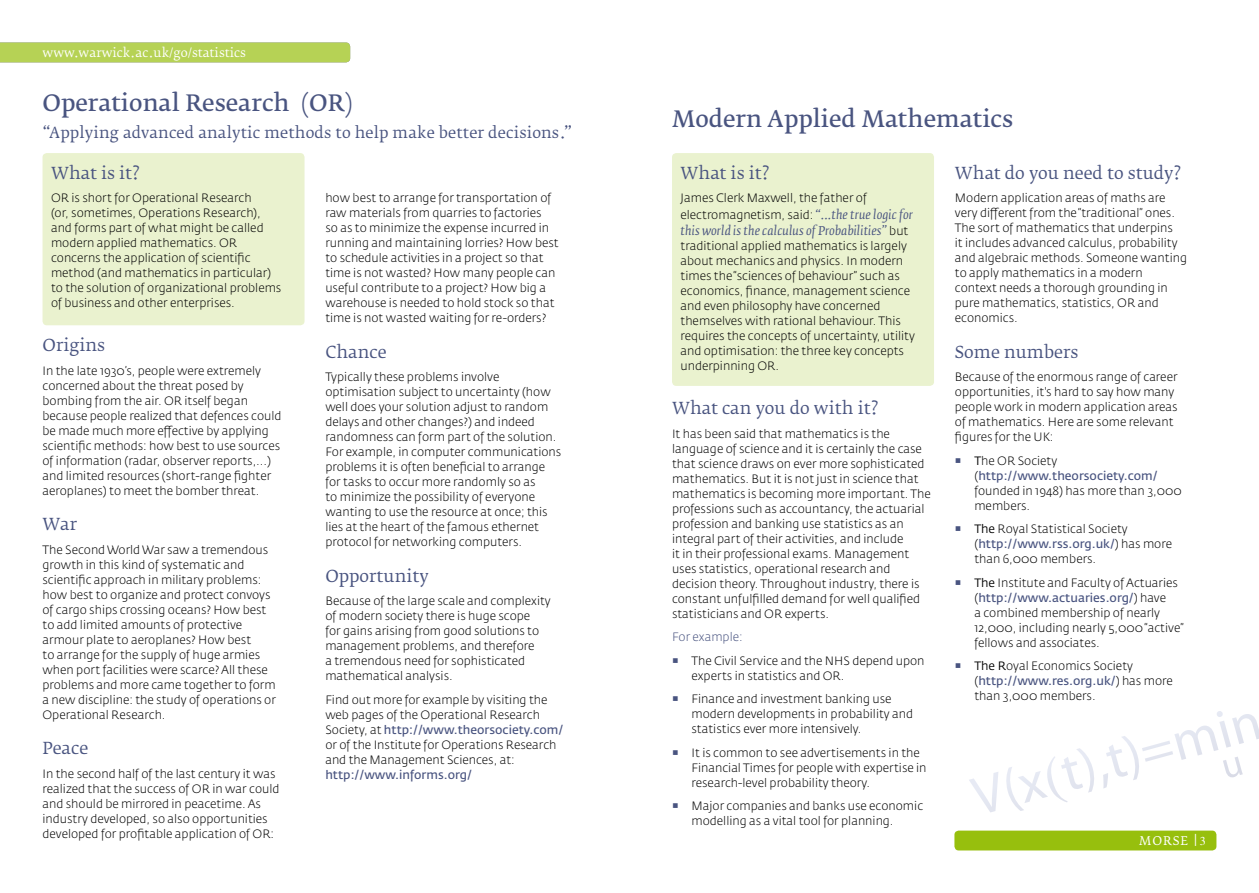
<style>
.page{position:relative;width:1259px;height:893px;background:#fff}
.page>*{position:absolute;margin:0;border:0;box-sizing:border-box;transform-origin:0 0}
.t1{font:600 22.5px "Fedra Serif B Std";color:#495480}
.t2{font:16.5px "Fedra Serif B Std";color:#495480}
.t3{font:15px "Fedra Serif B Std";letter-spacing:.01em;color:#495480}
.t4{font:300 12px/15px "Fedra Sans Std";color:#000}
.t5{font:italic 12px "Fedra Serif B Std";letter-spacing:.01em;color:#495480}
.t6{font:12px "Fedra Serif B Std";color:#fff}
.t7{font:600 12px "Fedra Sans Std";color:#495480}
.t8{font:300 12px "Fedra Sans Std";color:#495480}
.s1{font-weight:600;color:#495480}
.s2{font-family:"Fedra Serif B Std";font-weight:400;font-style:italic;color:#495480}
.s3{font-family:"Fedra Sans Std";font-weight:300;font-style:normal;color:#000}
.s4{font-weight:400}
</style>
<div class="page">
<div style="left:672px;top:153px;width:262px;height:233px;background:#eaf2cf;border-radius:4px"></div>
<div style="left:43px;top:153px;width:261px;height:172px;background:#eaf2cf;border-radius:4px"></div>
<div style="left:954px;top:831px;width:262px;height:19px;background:#97bf0d;border-radius:4px"></div>
<div style="left:0;top:43px;width:350px;height:19px;background:#b6d255"></div>
<svg style="left:969px;top:772px;width:29px;height:40px"></svg>
<svg style="left:1006px;top:748px;width:88px;height:63px"></svg>
<svg style="left:1103px;top:711px;width:156px;height:77px"></svg>
<p class="t6" style="left:43px;top:46px;width:205px">www.warwick.ac.uk/go/statistics</p>
<h1 class="t1" style="left:43px;top:90px;width:311px">Operational Research (OR)</h1>
<p class="t3" style="left:43px;top:124px;width:531px">“Applying advanced analytic methods to help make better decisions.”</p>
<h2 class="t2" style="left:51px;top:163px;width:90px">What is it?</h2>
<p class="t4" style="left:51px;top:191px;width:232px">OR is short for Operational Research<br>(or, sometimes, Operations Research), and forms part of what might be called modern applied mathematics. OR concerns the application of scientific method (and mathematics in particular) to the solution of organizational problems of business and other enterprises.</p>
<h2 class="t2" style="left:43px;top:336px;width:64px">Origins</h2>
<p class="t4" style="left:43px;top:363px;width:240px">In the late 1930’s, people were extremely concerned about the threat posed by bombing from the air. OR itself began because people realized that defences could be made much more effective by applying scientific methods: how best to use sources of information (radar, observer reports,...) and limited resources (short-range fighter aeroplanes) to meet the bomber threat.</p>
<h2 class="t2" style="left:43px;top:515px;width:36px">War</h2>
<p class="t4" style="left:43px;top:542px;width:235px">The Second World War saw a tremendous growth in this kind of systematic and scientific approach in military problems: how best to organize and protect convoys of cargo ships crossing oceans? How best to add limited amounts of protective armour plate to aeroplanes? How best<br>to arrange for the supply of huge armies when port facilities were scarce? All these problems and more came together to form a new discipline: the study of operations or Operational Research.</p>
<h2 class="t2" style="left:43px;top:739px;width:47px">Peace</h2>
<p class="t4" style="left:43px;top:766px;width:238px">In the second half of the last century it was realized that the success of OR in war could and should be mirrored in peacetime. As industry developed, so also opportunities developed for profitable application of OR:</p>
<p class="t4" style="left:325px;top:191px;width:235px">how best to arrange for transportation of raw materials from quarries to factories<br>so as to minimize the expense incurred in running and maintaining lorries? How best to schedule activities in a project so that time is not wasted? How many people can useful contribute to a project? How big a warehouse is needed to hold stock so that time is not wasted waiting for re-orders?</p>
<h2 class="t2" style="left:325px;top:342px;width:63px">Chance</h2>
<p class="t4" style="left:325px;top:370px;width:237px">Typically these problems involve optimisation subject to uncertainty (how well does your solution adjust to random delays and other changes?) and indeed randomness can form part of the solution.<br>For example, in computer communications problems it is often beneficial to arrange for tasks to occur more randomly so as<br>to minimize the possibility of everyone wanting to use the resource at once; this lies at the heart of the famous ethernet protocol for networking computers.</p>
<h2 class="t2" style="left:325px;top:566px;width:105px">Opportunity</h2>
<p class="t4" style="left:325px;top:594px;width:227px">Because of the large scale and complexity of modern society there is huge scope<br>for gains arising from good solutions to management problems, and therefore<br>a tremendous need for sophisticated mathematical analysis.</p>
<p class="t4" style="left:325px;top:692px;width:239px">Find out more for example by visiting the web pages of the Operational Research Society, at <span class="s1">http://www.theorsociety.com/ </span>or of the Institute for Operations Research and the Management Sciences, at:</p>
<p class="t7" style="left:325px;top:767px;width:148px">http://www.informs.org/</p>
<h1 class="t1" style="left:672px;top:106px;width:343px">Modern Applied Mathematics</h1>
<h2 class="t2" style="left:680px;top:163px;width:90px">What is it?</h2>
<p class="t4" style="left:680px;top:190px;width:234px;line-height:16.5px">James Clerk Maxwell, the father of electromagnetism, said: <span class="s2">“...the true logic for</span></p>
<p class="t5" style="left:680px;top:224px;width:229px">this world is the calculus of Probabilities” <span class="s3">but</span></p>
<p class="t4" style="left:680px;top:239px;width:236px">traditional applied mathematics is largely about mechanics and physics. In modern times the “sciences of behaviour” such as economics, finance, management science and even philosophy have concerned themselves with rational behaviour. This requires the concepts of uncertainty, utility and optimisation: the three key concepts underpinning OR.</p>
<h2 class="t2" style="left:672px;top:399px;width:208px">What can you do with it?</h2>
<p class="t4" style="left:672px;top:426px;width:260px">It has been said that mathematics is the language of science and it is certainly the case that science draws on ever more sophisticated mathematics. But it is not just in science that mathematics is becoming more important. The professions such as accountancy, the actuarial profession and banking use statistics as an integral part of their activities, and include<br>it in their professional exams. Management uses statistics, operational research and decision theory. Throughout industry, there is constant unfulfilled demand for well qualified statisticians and OR experts.</p>
<p class="t8" style="left:672px;top:630px;width:72px">For example:</p>
<p class="t4" style="left:691px;top:653px;width:234px">The Civil Service and the NHS depend upon experts in statistics and OR.</p>
<p class="t4" style="left:691px;top:692px;width:223px">Finance and investment banking use modern developments in probability and statistics ever more intensively.</p>
<p class="t4" style="left:691px;top:745px;width:236px">It is common to see advertisements in the<br>Financial Times for people with expertise in research-level probability theory.</p>
<p class="t4" style="left:691px;top:799px;width:233px">Major companies and banks use economic modelling as a vital tool for planning.</p>
<h2 class="t2" style="left:955px;top:163px;width:228px">What do you need to study?</h2>
<p class="t4" style="left:955px;top:191px;width:234px">Modern application areas of maths are very different from the “traditional” ones.<br>The sort of mathematics that underpins<br>it includes advanced calculus, probability and algebraic methods. Someone wanting to apply mathematics in a modern context needs a thorough grounding in pure mathematics, statistics, OR and economics.</p>
<h2 class="t2" style="left:955px;top:342px;width:125px">Some numbers</h2>
<p class="t4" style="left:955px;top:370px;width:224px">Because of the enormous range of career opportunities, it's hard to say how many people work in modern application areas of mathematics. Here are some relevant figures for the UK:</p>
<p class="t4" style="left:974px;top:453px;width:209px"><span class="s4">T</span>he OR Society (<span class="s1">http://www.theorsociety.com/ </span>founded in 1948) has more than 3,000 members.</p>
<p class="t4" style="left:974px;top:522px;width:199px"><span class="s4">The</span> Royal Statistical Society (<span class="s1">http://www.rss.org.uk/</span>) has more than 6,000 members.</p>
<p class="t4" style="left:974px;top:575px;width:211px"><span class="s4">The</span> Institute and Faculty of Actuaries (<span class="s1">http://www.actuaries.org/</span>) have<br>a combined membership of nearly 12,000, including nearly 5,000 “active” fellows and associates.</p>
<p class="t4" style="left:974px;top:659px;width:200px"><span class="s4">The R</span>oyal Economics Society (<span class="s1">http://www.res.org.uk/</span>) has more than 3,000 members.</p>
<p class="t6" style="left:1139px;top:834px;width:68px">MORSE ⎢✓</p>
</div>
